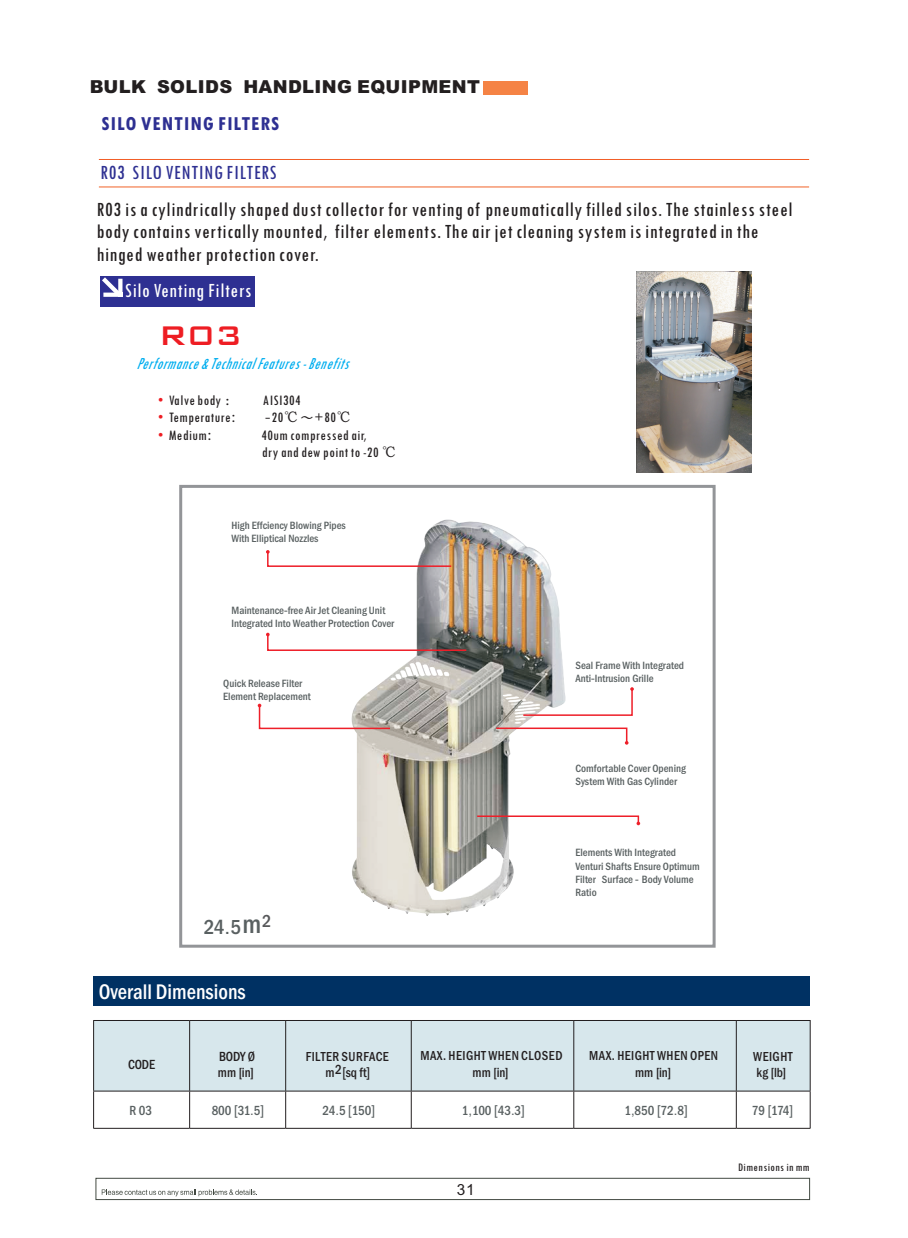
<style>
.page{position:relative;width:908px;height:1238px;background:#fff}
.page>*{position:absolute;margin:0;border:0;box-sizing:border-box;transform-origin:0 0}
.t1{font:500 36px "Bank Gothic BT";color:#ee1d23}
.t2{font:500 condensed 21.9px "Franklin Gothic";color:#fff;scale:.95 1}
.t3{font:condensed 21px/22.5px "Tw Cen";letter-spacing:.035em;color:#231f20}
.t4{font:condensed 21px "Tw Cen";letter-spacing:.035em;color:#2e3092}
.t5{font:700 condensed 21px "Tw Cen";letter-spacing:.045em;color:#2e3092}
.t6{font:condensed 21px "Tw Cen";letter-spacing:.035em;color:#fff}
.t7{font:500 condensed 21px "Franklin Gothic";color:#596061}
.t8{font:17.85px "Arial Black KOI8";letter-spacing:.02em;color:#231f20}
.t9{font:italic condensed 17.55px "Tw Cen";color:#00aeef;scale:.85 1}
.t10{font:15.3px "Arial Unicode MS";color:#231f20}
.t11{font:condensed 15px/17.4px "Tw Cen";letter-spacing:.035em;color:#231f20}
.t12{font:15px "ST Zhongsong";color:#231f20}
.t13{font:500 condensed 13.65px "Franklin Gothic";color:#596061;scale:.95 1}
.t14{font:500 condensed 13.65px/16.5px "Franklin Gothic";letter-spacing:-.015em;color:#231f20;scale:.95 1}
.t15{font:500 condensed 13.5px "Franklin Gothic";letter-spacing:.035em;color:#231f20;scale:.95 1}
.t16{font:condensed 12px "Tw Cen";letter-spacing:.035em;color:#231f20}
.t17{font:500 condensed 10.95px/13px "Franklin Gothic";color:#596061}
.s1{color:#ee1d23}
.s2{font-family:"ST Zhongsong";font-stretch:normal}
.s3{font-family:"Tw Cen";font-stretch:condensed}
.s4{font-family:"Arial Unicode MS";font-weight:400;font-stretch:normal}
.s5{font-size:27px}
</style>
<div class="page">
<img style="left:352px;top:519px;width:213px;height:397px">
<svg style="left:266px;top:550px;width:187px;height:17px"></svg>
<svg style="left:266px;top:632px;width:202px;height:19px"></svg>
<svg style="left:258px;top:703px;width:133px;height:27px"></svg>
<svg style="left:476px;top:814px;width:164px;height:11px"></svg>
<svg style="left:495px;top:726px;width:133px;height:18px"></svg>
<svg style="left:522px;top:687px;width:112px;height:29px"></svg>
<div style="left:93px;top:975px;width:717px;height:30px;background:#003163"></div>
<div style="left:94px;top:1021px;width:716px;height:69px;background:#d7e7ec"></div>
<hr style="left:93px;top:1020px;width:97px;height:1px;background:#231f20">
<hr style="left:93px;top:1020px;width:1px;height:70px;background:#231f20">
<hr style="left:190px;top:1020px;width:96px;height:1px;background:#231f20">
<hr style="left:189px;top:1020px;width:1px;height:70px;background:#231f20">
<hr style="left:286px;top:1020px;width:125px;height:1px;background:#231f20">
<hr style="left:285px;top:1020px;width:1px;height:70px;background:#231f20">
<hr style="left:411px;top:1020px;width:163px;height:1px;background:#231f20">
<hr style="left:411px;top:1020px;width:1px;height:70px;background:#231f20">
<hr style="left:574px;top:1020px;width:162px;height:1px;background:#231f20">
<hr style="left:573px;top:1020px;width:1px;height:70px;background:#231f20">
<hr style="left:736px;top:1020px;width:74px;height:1px;background:#231f20">
<hr style="left:736px;top:1020px;width:1px;height:70px;background:#231f20">
<hr style="left:810px;top:1020px;width:1px;height:70px;background:#231f20">
<hr style="left:93px;top:1090px;width:97px;height:1px;background:#231f20">
<hr style="left:93px;top:1091px;width:1px;height:36px;background:#231f20">
<hr style="left:190px;top:1090px;width:96px;height:1px;background:#231f20">
<hr style="left:189px;top:1091px;width:1px;height:36px;background:#231f20">
<hr style="left:286px;top:1090px;width:125px;height:1px;background:#231f20">
<hr style="left:285px;top:1091px;width:1px;height:36px;background:#231f20">
<hr style="left:411px;top:1090px;width:163px;height:1px;background:#231f20">
<hr style="left:411px;top:1091px;width:1px;height:36px;background:#231f20">
<hr style="left:574px;top:1090px;width:162px;height:1px;background:#231f20">
<hr style="left:573px;top:1091px;width:1px;height:36px;background:#231f20">
<hr style="left:736px;top:1090px;width:74px;height:1px;background:#231f20">
<hr style="left:736px;top:1091px;width:1px;height:36px;background:#231f20">
<hr style="left:810px;top:1091px;width:1px;height:36px;background:#231f20">
<hr style="left:93px;top:1127px;width:97px;height:1px;background:#231f20">
<hr style="left:190px;top:1127px;width:96px;height:1px;background:#231f20">
<hr style="left:286px;top:1127px;width:125px;height:1px;background:#231f20">
<hr style="left:411px;top:1127px;width:163px;height:1px;background:#231f20">
<hr style="left:574px;top:1127px;width:162px;height:1px;background:#231f20">
<hr style="left:736px;top:1127px;width:74px;height:1px;background:#231f20">
<img style="left:636px;top:272px;width:115px;height:201px">
<div style="left:96px;top:1177px;width:714px;height:22px;border:1px solid #434a42"></div>
<svg style="left:102px;top:1189px;width:155px;height:7px"></svg>
<div style="left:483px;top:81px;width:45px;height:13px;background:#f58345"></div>
<hr style="left:99px;top:159px;width:710px;height:1px;background:#f25d27">
<hr style="left:99px;top:187px;width:710px;height:1px;background:#f26228">
<div style="left:101px;top:276px;width:154px;height:30px;background:#2e3092"></div>
<svg style="left:100px;top:276px;width:23px;height:24px"></svg>
<div style="left:179px;top:485px;width:536px;height:462px;border:3px solid #939598"></div>
<h3 class="t8" style="left:90px;top:80px;width:392px">BULK SOLIDS HANDLING EQUIPMENT</h3>
<h3 class="t5" style="left:102px;top:116px;width:179px">SILO VENTING FILTERS</h3>
<h3 class="t4" style="left:100px;top:165px;width:178px">R03 SILO VENTING FILTERS</h3>
<p class="t3" style="left:97px;top:200px;width:697px">R03 is a cylindrically shaped dust collector for venting of pneumatically filled silos. The stainless steel body contains vertically mounted, filter elements. The air jet cleaning system is integrated in the hinged weather protection cover.</p>
<h3 class="t6" style="left:125px;top:283px;width:127px">Silo Venting Filters</h3>
<h1 class="t1" style="left:158px;top:318px;width:86px">R03</h1>
<h3 class="t9" style="left:136px;top:358px;width:257px">Performance&amp;TechnicalFeatures-Benefits</h3>
<h3 class="t11" style="left:158px;top:393px;width:82px"><span class="s1">•</span> Valve body <span class="s2">：</span></h3>
<h3 class="t11" style="left:263px;top:393px;width:39px">AISI304</h3>
<h3 class="t11" style="left:158px;top:410px;width:80px"><span class="s1">•</span> Temperature<span class="s2">:</span></h3>
<h3 class="t12" style="left:265px;top:410px;width:88px">-<span class="s3">20</span>℃～+<span class="s3">80</span>℃</h3>
<h3 class="t11" style="left:158px;top:427px;width:56px"><span class="s1">•</span> Medium<span class="s2">:</span></h3>
<h3 class="t11" style="left:261px;top:427px;width:137px">40um compressed air,<br>dry and dew point to -20 <span class="s2">℃</span></h3>
<p class="t17" style="left:231px;top:519px;width:116px">High Effciency Blowing Pipes<br>With Elliptical Nozzles</p>
<p class="t17" style="left:231px;top:605px;width:164px">Maintenance<span class="s4">-</span>free Air Jet Cleaning Unit<br>Integrated Into Weather Protection Cover</p>
<p class="t17" style="left:223px;top:678px;width:89px">Quick Release Filter<br>Element Replacement</p>
<h3 class="t7" style="left:204px;top:918px;width:69px">24<span class="s4">.</span>5 <span class="s5">m</span><sup>2</sup></h3>
<h2 class="t2" style="left:99px;top:983px;width:156px">Overall Dimensions</h2>
<p class="t17" style="left:575px;top:660px;width:110px">Seal Frame With Integrated<br>Anti<span class="s4">-</span>Intrusion Grille</p>
<p class="t17" style="left:575px;top:762px;width:112px">Comfortable Cover Opening<br>System With Gas Cylinder</p>
<p class="t17" style="left:575px;top:847px;width:126px">Elements With Integrated<br>Venturi Shafts Ensure Optimum<br>Filter Surface <span class="s4">-</span> Body Volume<br>Ratio</p>
<p class="t14" style="left:128px;top:1057px;width:30px">CODE</p>
<p class="t14" style="left:218px;top:1049px;width:41px">BODY Ø mm [in]</p>
<p class="t15" style="left:306px;top:1051px;width:89px">FILTER SURFACE</p>
<p class="t15" style="left:420px;top:1050px;width:151px">MAX. HEIGHT WHEN CLOSED</p>
<p class="t15" style="left:589px;top:1050px;width:137px">MAX. HEIGHT WHEN OPEN</p>
<p class="t15" style="left:753px;top:1051px;width:43px">WEIGHT</p>
<p class="t14" style="left:335px;top:1062px;width:9px">2</p>
<p class="t14" style="left:325px;top:1065px;width:49px">m <span class="s4">[</span>sq ft<span class="s4">]</span></p>
<p class="t14" style="left:472px;top:1065px;width:39px">mm [in]</p>
<p class="t14" style="left:635px;top:1065px;width:39px">mm [in]</p>
<p class="t14" style="left:756px;top:1065px;width:33px">kg [lb]</p>
<p class="t13" style="left:129px;top:1104px;width:25px">R 03</p>
<p class="t13" style="left:212px;top:1104px;width:57px">800 <span class="s4">[</span>31<span class="s4">.</span>5<span class="s4">]</span></p>
<p class="t13" style="left:322px;top:1104px;width:57px">24<span class="s4">.</span>5 <span class="s4">[</span>150<span class="s4">]</span></p>
<p class="t13" style="left:462px;top:1104px;width:68px">1<span class="s4">,</span>100 <span class="s4">[</span>43<span class="s4">.</span>3<span class="s4">]</span></p>
<p class="t13" style="left:624px;top:1104px;width:68px">1<span class="s4">,</span>850 <span class="s4">[</span>72<span class="s4">.</span>8<span class="s4">]</span></p>
<p class="t13" style="left:752px;top:1104px;width:45px">79 <span class="s4">[</span>174<span class="s4">]</span></p>
<h3 class="t10" style="left:457px;top:1183px;width:19px">31</h3>
<p class="t16" style="left:738px;top:1162px;width:73px">Dimensions in mm</p>
</div>
